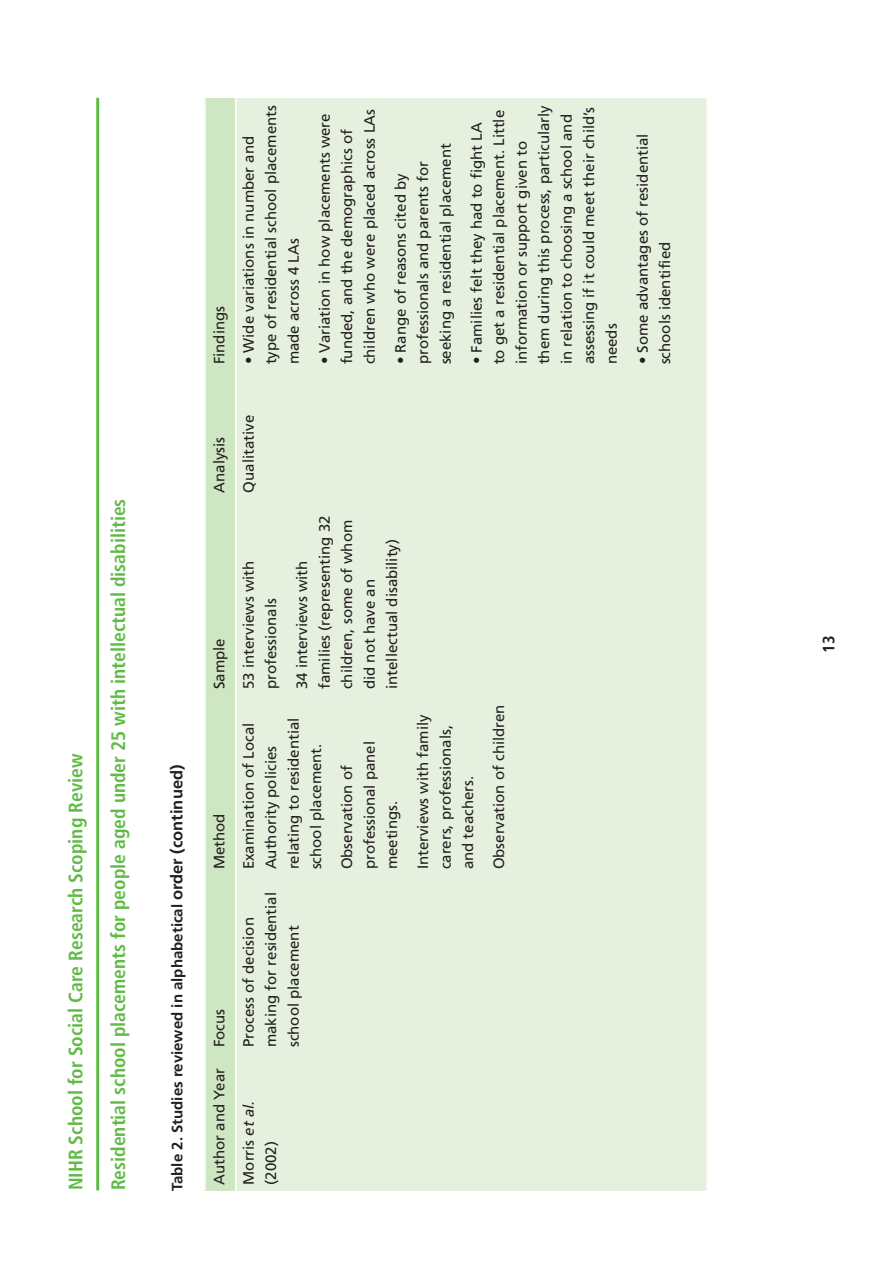
<style>
.page{position:relative;width:893px;height:1263px;background:#fff}
.page>*{position:absolute;margin:0;border:0;box-sizing:border-box;transform-origin:0 0}
.t1{font:700 condensed 19.5px/42.5px "Frutiger";color:#60bb46}
.t2{font:700 condensed 16.5px "Frutiger";color:#231f20}
.t3{font:15px/22.5px "Frutiger";color:#231f20}
.t4{font:700 15px "Frutiger";color:#231f20}
.s1{font-size:16.5px}
.s2{font-style:italic}
</style>
<div class="page">
<hr style="left:96px;top:98px;width:3px;height:1092px;background:#60bb46">
<div style="left:204px;top:1053px;width:32px;height:138px;background:#cee6c1"></div>
<div style="left:204px;top:875px;width:32px;height:178px;background:#cee6c1"></div>
<div style="left:204px;top:695px;width:32px;height:180px;background:#cee6c1"></div>
<div style="left:204px;top:499px;width:32px;height:196px;background:#cee6c1"></div>
<div style="left:204px;top:370px;width:32px;height:129px;background:#cee6c1"></div>
<div style="left:204px;top:98px;width:32px;height:272px;background:#cee6c1"></div>
<div style="left:236px;top:1053px;width:472px;height:138px;background:#e5f1de"></div>
<div style="left:236px;top:875px;width:472px;height:178px;background:#e5f1de"></div>
<div style="left:236px;top:695px;width:472px;height:180px;background:#e5f1de"></div>
<div style="left:236px;top:499px;width:472px;height:196px;background:#e5f1de"></div>
<div style="left:236px;top:370px;width:472px;height:129px;background:#e5f1de"></div>
<div style="left:236px;top:98px;width:472px;height:272px;background:#e5f1de"></div>
<hr style="left:204px;top:98px;width:2px;height:1093px;background:#fff">
<hr style="left:235px;top:98px;width:1px;height:1093px;background:#fff">
<hr style="left:706px;top:98px;width:2px;height:1093px;background:#fff">
<h1 class="t1" style="left:56px;top:1190px;width:693px;rotate:-90deg">NIHR School for Social Care Research Scoping Review<br>Residential school placements for people aged under 25 with intellectual disabilities</h1>
<p class="t4" style="left:171px;top:1191px;width:428px;rotate:-90deg">Table 2. Studies reviewed in alphabetical <span class="s1">order (continued)</span></p>
<p class="t3" style="left:209px;top:364px;width:60px;rotate:-90deg">Findings</p>
<p class="t3" style="left:238px;top:364px;width:261px;rotate:-90deg">• Wide variations in number and type of residential school placements made across 4 LAs</p>
<p class="t3" style="left:314px;top:364px;width:257px;rotate:-90deg">• Variation in how placements were funded, and the demographics of children who were placed across LAs</p>
<p class="t3" style="left:390px;top:364px;width:222px;rotate:-90deg">• Range of reasons cited by professionals and parents for seeking a residential placement</p>
<p class="t3" style="left:466px;top:364px;width:261px;rotate:-90deg">• Families felt they had to fight LA to get a residential placement. Little information or support given to them during this process, particularly in relation to choosing a school and assessing if it could meet their child’s needs</p>
<p class="t3" style="left:632px;top:364px;width:232px;rotate:-90deg">• Some advantages of residential schools identified</p>
<p class="t3" style="left:209px;top:493px;width:57px;rotate:-90deg">Analysis</p>
<p class="t3" style="left:209px;top:689px;width:52px;rotate:-90deg">Sample</p>
<p class="t3" style="left:209px;top:869px;width:57px;rotate:-90deg">Method</p>
<p class="t3" style="left:209px;top:1047px;width:40px;rotate:-90deg">Focus</p>
<p class="t3" style="left:209px;top:1185px;width:118px;rotate:-90deg">Author and Year</p>
<p class="t3" style="left:238px;top:493px;width:79px;rotate:-90deg">Qualitative</p>
<p class="t3" style="left:238px;top:689px;width:130px;rotate:-90deg">53 interviews with professionals</p>
<p class="t3" style="left:292px;top:689px;width:175px;rotate:-90deg">34 interviews with families (representing 32 children, some of whom did not have an intellectual disability)</p>
<p class="t3" style="left:238px;top:869px;width:153px;rotate:-90deg">Examination of Local<br>Authority policies relating to residential school placement.</p>
<p class="t3" style="left:238px;top:1047px;width:157px;rotate:-90deg">Process of decision making for residential school placement</p>
<p class="t3" style="left:337px;top:869px;width:130px;rotate:-90deg">Observation of professional panel meetings.</p>
<p class="t3" style="left:238px;top:1185px;width:86px;rotate:-90deg">Morris <span class="s2">et al. </span>(2002)</p>
<p class="t3" style="left:413px;top:869px;width:157px;rotate:-90deg">Interviews with family carers, professionals, and teachers.</p>
<p class="t3" style="left:489px;top:869px;width:167px;rotate:-90deg">Observation of children</p>
<p class="t2" style="left:822px;top:653px;width:19px;rotate:-90deg">13</p>
</div>
